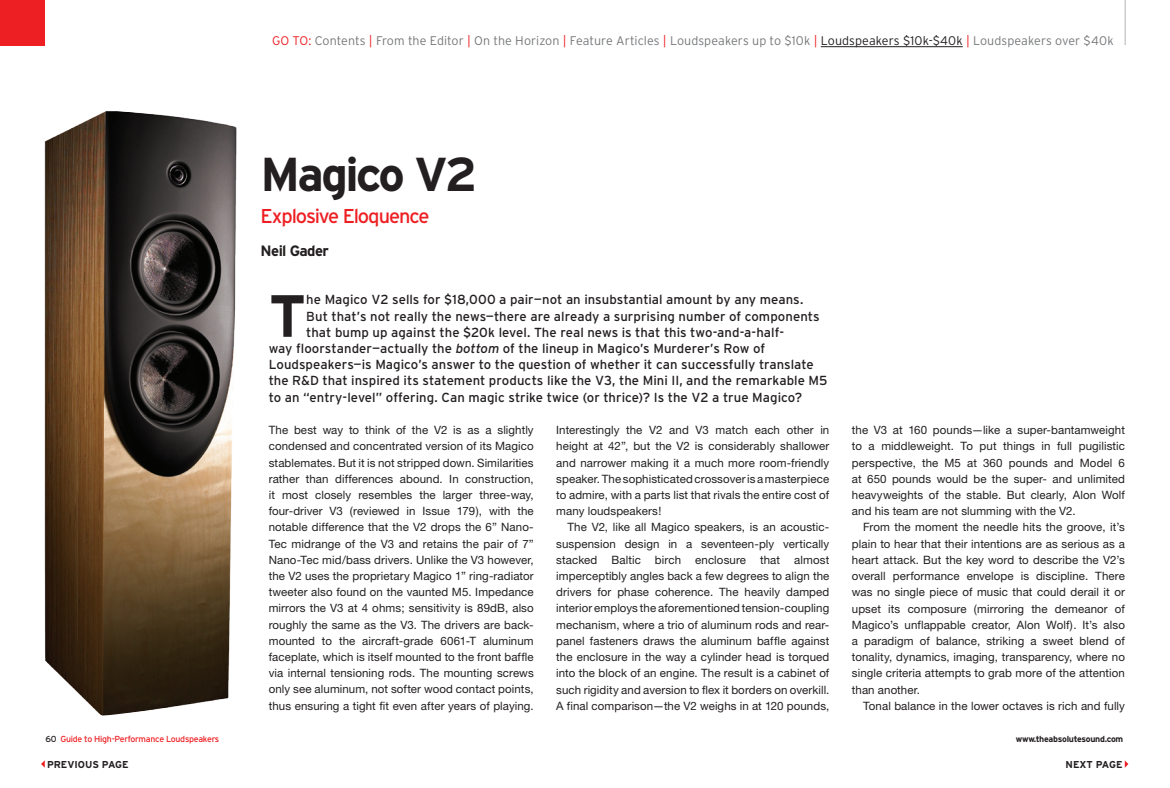
<style>
.page{position:relative;width:1170px;height:788px;background:#fff}
.page>*{position:absolute;margin:0;border:0;box-sizing:border-box;transform-origin:0 0}
.t1{font:700 59.38px "Interstate";color:#231f20}
.t2{font:700 47.5px "Interstate";color:#231f20}
.t3{font:20px "Interstate";letter-spacing:-.055em;color:#ee1f23}
.t4{font:700 15px "Interstate";color:#231f20}
.t5{font:13.12px "Interstate";color:#231f20}
.t6{font:300 12.5px "Interstate";letter-spacing:.005em;color:#76787b}
.t7{font:11.5px/16.2px "Helvetica Neue";letter-spacing:.01em;color:#231f20;text-align:justify}
.t8{font:700 10px "Interstate";color:#231f20}
.t9{font:8.75px "Interstate";letter-spacing:-.03em;color:#ee1f23}
.t10{font:700 8.75px "Interstate";letter-spacing:-.03em;color:#231f20}
.s1{color:#ee1f23}
.s2{color:#231f20}
.s3{font-style:italic}
</style>
<div class="page">
<svg style="left:1125px;top:760px;width:3px;height:7px"></svg>
<svg style="left:41px;top:760px;width:4px;height:7px"></svg>
<div style="left:0;top:0;width:45px;height:45px;background:#ee1f23"></div>
<hr style="left:1125px;top:0;width:1px;height:45px;background:#b2b3b7">
<hr style="left:821px;top:46px;width:142px;height:1px;background:#231f20">
<img style="left:44px;top:111px;width:193px;height:604px">
<p class="t6" style="left:272px;top:34px;width:843px"><span class="s1">go to:</span> Contents <span class="s1">|</span> From the Editor <span class="s1">|</span> On the Horizon <span class="s1">|</span> Feature Articles <span class="s1">|</span> Loudspeakers up to $10k <span class="s1">|</span> <span class="s2">Loudspeakers $10k-$40k</span> <span class="s1">|</span> Loudspeakers over $40k</p>
<h2 class="t2" style="left:261px;top:148px;width:218px">Magico V2</h2>
<h3 class="t3" style="left:261px;top:205px;width:170px">Explosive Eloquence</h3>
<h3 class="t4" style="left:261px;top:242px;width:70px">Neil Gader</h3>
<h1 class="t1" style="left:269px;top:283px;width:39px">T</h1>
<p class="t5" style="left:306px;top:292px;width:499px">he Magico V2 sells for $18,000 a pair—not an insubstantial amount by any means.</p>
<p class="t5" style="left:306px;top:308px;width:515px">But that’s not really the news—there are already a surprising number of components</p>
<p class="t5" style="left:306px;top:325px;width:479px">that bump up against the $20k level. The real news is that this two-and-a-half-</p>
<p class="t5" style="left:269px;top:341px;width:498px">way floorstander—actually the <span class="s3">bottom</span> of the lineup in Magico’s Murderer’s Row of</p>
<p class="t5" style="left:269px;top:357px;width:547px">Loudspeakers—is Magico’s answer to the question of whether it can successfully translate</p>
<p class="t5" style="left:269px;top:373px;width:560px">the R&amp;D that inspired its statement products like the V3, the Mini II, and the remarkable M5</p>
<p class="t5" style="left:269px;top:389px;width:535px">to an “entry-level” offering. Can magic strike twice (or thrice)? Is the V2 a true Magico?</p>
<p class="t7" style="left:269px;top:421px;width:267px">The best way to think of the V2 is as a slightly condensed and concentrated version of its Magico stablemates. But it is not stripped down. Similarities rather than differences abound. In construction, it most closely resembles the larger three-way, four-driver V3 (reviewed in Issue 179), with the notable difference that the V2 drops the 6” Nano-Tec midrange of the V3 and retains the pair of 7” Nano-Tec mid/bass drivers. Unlike the V3 however, the V2 uses the proprietary Magico 1” ring-radiator tweeter also found on the vaunted M5. Impedance mirrors the V3 at 4 ohms; sensitivity is 89dB, also roughly the same as the V3. The drivers are back&shy;mounted to the aircraft-grade 6061-T aluminum faceplate, which is itself mounted to the front baffle via internal tensioning rods. The mounting screws only see aluminum, not softer wood contact points, thus ensuring a tight fit even after years of playing.</p>
<p class="t7" style="left:556px;top:421px;width:275px">Interestingly the V2 and V3 match each other in height at 42”, but the V2 is considerably shallower and narrower making it a much more room-friendly speaker. The sophisticated crossover is a masterpiece to admire, with a parts list that rivals the entire cost of many loudspeakers!</p>
<p class="t7" style="left:556px;top:519px;width:275px;text-indent:11px">The V2, like all Magico speakers, is an acoustic&shy;suspension design in a seventeen-ply vertically stacked Baltic birch enclosure that almost imperceptibly angles back a few degrees to align the drivers for phase coherence. The heavily damped interior employs the aforementioned tension-coupling mechanism, where a trio of aluminum rods and rear&shy;panel fasteners draws the aluminum baffle against the enclosure in the way a cylinder head is torqued into the block of an engine. The result is a cabinet of such rigidity and aversion to flex it borders on overkill.<br>A final comparison—the V2 weighs in at 120 pounds,</p>
<p class="t7" style="left:852px;top:422px;width:275px">the V3 at 160 pounds—like a super-bantamweight to a middleweight. To put things in full pugilistic perspective, the M5 at 360 pounds and Model 6 at 650 pounds would be the super- and unlimited heavyweights of the stable. But clearly, Alon Wolf and his team are not slumming with the V2.</p>
<p class="t7" style="left:852px;top:519px;width:275px;text-indent:11px">From the moment the needle hits the groove, it’s plain to hear that their intentions are as serious as a heart attack. But the key word to describe the V2’s overall performance envelope is discipline. There was no single piece of music that could derail it or upset its composure (mirroring the demeanor of Magico’s unflappable creator, Alon Wolf). It’s also a paradigm of balance, striking a sweet blend of tonality, dynamics, imaging, transparency, where no single criteria attempts to grab more of the attention than another.</p>
<p class="t7" style="left:863px;top:697px;width:263px">Tonal balance in the lower octaves is rich and fully</p>
<p class="t9" style="left:45px;top:734px;width:175px"><span class="s2">60</span> Guide to High-Performance Loudspeakers</p>
<p class="t10" style="left:1016px;top:734px;width:109px">www.theabsolutesound.com</p>
<p class="t8" style="left:47px;top:758px;width:83px">previous page</p>
<p class="t8" style="left:1066px;top:758px;width:58px">NEXT page</p>
</div>
